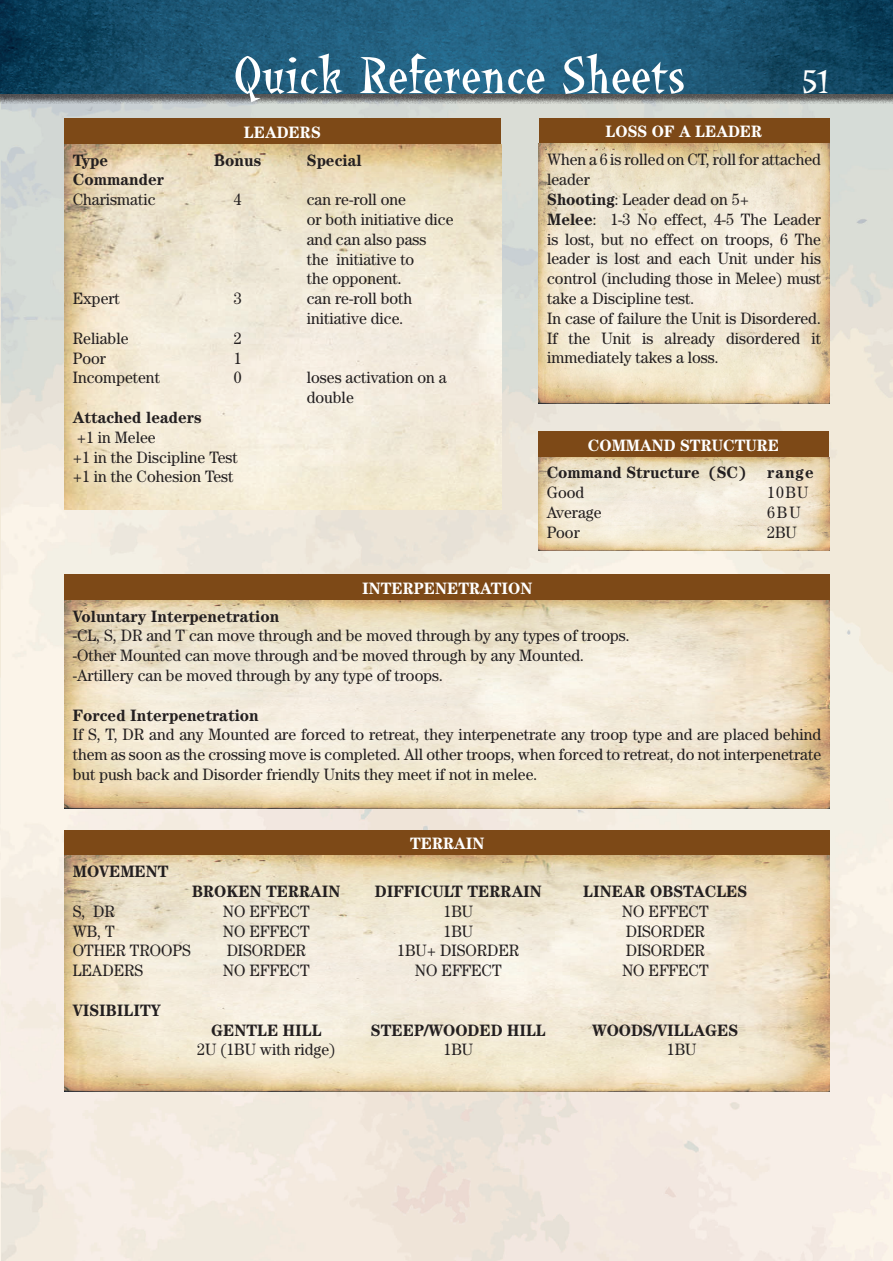
<style>
.page{position:relative;width:893px;height:1261px;background:#fff}
.page>*{position:absolute;margin:0;border:0;box-sizing:border-box;transform-origin:0 0}
.t1{font:54px "La Bamba Plain";color:#fff;scale:.95 1}
.t2{font:34.05px "La Bamba Plain";color:#fff}
.t3{font:16.5px/19.8px "Century LT";color:#231f20;scale:.95 1}
.t4{font:700 16.5px "Century LT";color:#231f20;scale:.95 1}
.t5{font:700 16.5px "Century LT";color:#fff;scale:.95 1}
.s1{font-weight:700}
</style>
<div class="page">
<img style="left:0;top:104px;width:893px;height:1157px">
<div style="left:0;top:0;width:893px;height:104px;background:#231f20;opacity:.75"></div>
<svg style="left:1px;top:0;width:892px;height:93px;background:#1b5574"></svg>
<div style="left:64px;top:119px;width:437px;height:58px;background:#7d4917"></div>
<img style="left:64px;top:144px;width:437px;height:366px">
<div style="left:64px;top:830px;width:766px;height:58px;background:#7d4917"></div>
<img style="left:64px;top:856px;width:766px;height:236px">
<div style="left:64px;top:575px;width:766px;height:58px;background:#7d4917"></div>
<img style="left:64px;top:600px;width:766px;height:209px">
<div style="left:538px;top:431px;width:291px;height:59px;background:#7d4917"></div>
<img style="left:538px;top:457px;width:291px;height:93px">
<div style="left:539px;top:118px;width:291px;height:58px;background:#7d4917"></div>
<img style="left:539px;top:144px;width:290px;height:259px">
<h1 class="t1" style="left:234px;top:43px;width:477px">Quick Reference Sheets</h1>
<h2 class="t2" style="left:802px;top:61px;width:29px">51</h2>
<p class="t5" style="left:244px;top:122px;width:82px">LEADERS</p>
<p class="t4" style="left:73px;top:150px;width:39px">Type</p>
<p class="t4" style="left:214px;top:150px;width:51px">Bonus</p>
<p class="t4" style="left:307px;top:150px;width:59px">Special</p>
<p class="t4" style="left:73px;top:170px;width:97px">Commander</p>
<p class="t3" style="left:73px;top:189px;width:89px">Charismatic</p>
<p class="t3" style="left:234px;top:189px;width:10px">4</p>
<p class="t3" style="left:307px;top:189px;width:156px">can re-roll one<br>or both initiative dice and can also pass<br>the initiative to<br>the opponent.</p>
<p class="t3" style="left:73px;top:288px;width:51px">Expert</p>
<p class="t3" style="left:234px;top:288px;width:10px">3</p>
<p class="t3" style="left:307px;top:288px;width:112px">can re-roll both initiative dice.</p>
<p class="t3" style="left:73px;top:328px;width:60px">Reliable</p>
<p class="t3" style="left:234px;top:328px;width:10px">2</p>
<p class="t3" style="left:73px;top:348px;width:36px">Poor</p>
<p class="t3" style="left:234px;top:348px;width:10px">1</p>
<p class="t3" style="left:73px;top:367px;width:93px">Incompetent</p>
<p class="t3" style="left:234px;top:367px;width:10px">0</p>
<p class="t3" style="left:307px;top:367px;width:149px">loses activation on a double</p>
<p class="t4" style="left:73px;top:407px;width:137px">Attached leaders</p>
<p class="t3" style="left:73px;top:427px;width:175px">+1 in Melee<br>+1 in the Discipline Test +1 in the Cohesion Test</p>
<p class="t5" style="left:606px;top:122px;width:23px">Loss</p>
<p class="t5" style="left:652px;top:122px;width:69px">of a Leader</p>
<p class="t3" style="left:547px;top:149px;width:290px">When a 6 is rolled on CT, roll for attached leader<br><span class="s1">Shooting</span>: Leader dead on 5+<br><span class="s1">Melee</span>: 1-3 No effect, 4-5 The Leader is lost, but no effect on troops, 6 The leader is lost and each Unit under his control (including those in Melee) must take a Discipline test.<br>In case of failure the Unit is Disordered.<br>If the Unit is already disordered it immediately takes a loss.</p>
<p class="t5" style="left:588px;top:435px;width:27px">Command</p>
<p class="t5" style="left:680px;top:435px;width:23px">Structure</p>
<p class="t4" style="left:547px;top:463px;width:211px">Command Structure (SC)</p>
<p class="t4" style="left:767px;top:463px;width:50px">range</p>
<p class="t3" style="left:547px;top:482px;width:41px">Good</p>
<p class="t3" style="left:767px;top:482px;width:45px">10BU</p>
<p class="t3" style="left:547px;top:502px;width:59px">Average</p>
<p class="t3" style="left:767px;top:502px;width:37px">6BU</p>
<p class="t3" style="left:547px;top:522px;width:36px">Poor</p>
<p class="t3" style="left:767px;top:522px;width:33px">2BU</p>
<p class="t5" style="left:362px;top:578px;width:181px">INTERPENETRATION</p>
<p class="t4" style="left:73px;top:606px;width:219px">Voluntary Interpenetration</p>
<p class="t3" style="left:73px;top:625px;width:588px">-CL, S, DR and T can move through and be moved through by any types of troops. -Other Mounted can move through and be moved through by any Mounted. -Artillery can be moved through by any type of troops.</p>
<p class="t4" style="left:73px;top:705px;width:197px">Forced Interpenetration</p>
<p class="t3" style="left:73px;top:724px;width:789px;text-align:justify">If S, T, DR and any Mounted are forced to retreat, they interpenetrate any troop type and are placed behind them as soon as the crossing move is completed. All other troops, when forced to retreat, do not interpenetrate but push back and Disorder friendly Units they meet if not in melee.</p>
<p class="t4" style="left:73px;top:862px;width:102px">MOVEMENT</p>
<p class="t5" style="left:410px;top:834px;width:80px">TERRAIN</p>
<p class="t4" style="left:192px;top:881px;width:157px">BROKEN TERRAIN</p>
<p class="t4" style="left:375px;top:881px;width:177px">DIFFICULT TERRAIN</p>
<p class="t4" style="left:583px;top:881px;width:174px">LINEAR OBSTACLES</p>
<p class="t3" style="left:73px;top:901px;width:46px">S, DR</p>
<p class="t3" style="left:223px;top:901px;width:93px">NO EFFECT</p>
<p class="t3" style="left:443px;top:901px;width:33px">1BU</p>
<p class="t3" style="left:622px;top:901px;width:93px">NO EFFECT</p>
<p class="t3" style="left:73px;top:921px;width:46px">WB, T</p>
<p class="t3" style="left:223px;top:921px;width:93px">NO EFFECT</p>
<p class="t3" style="left:443px;top:921px;width:33px">1BU</p>
<p class="t3" style="left:626px;top:921px;width:85px">DISORDER</p>
<p class="t3" style="left:73px;top:940px;width:126px">OTHER TROOPS</p>
<p class="t3" style="left:227px;top:940px;width:85px">DISORDER</p>
<p class="t3" style="left:397px;top:940px;width:130px">1BU+ DISORDER</p>
<p class="t3" style="left:626px;top:940px;width:85px">DISORDER</p>
<p class="t3" style="left:73px;top:960px;width:76px">LEADERS</p>
<p class="t3" style="left:223px;top:960px;width:93px">NO EFFECT</p>
<p class="t3" style="left:415px;top:960px;width:93px">NO EFFECT</p>
<p class="t3" style="left:622px;top:960px;width:93px">NO EFFECT</p>
<p class="t4" style="left:73px;top:1000px;width:94px">VISIBILITY</p>
<p class="t4" style="left:211px;top:1020px;width:118px">GENTLE HILL</p>
<p class="t4" style="left:371px;top:1020px;width:186px">STEEP/WOODED HILL</p>
<p class="t4" style="left:592px;top:1020px;width:156px">WOODS/VILLAGES</p>
<p class="t3" style="left:197px;top:1039px;width:147px">2U (1BU with ridge)</p>
<p class="t3" style="left:443px;top:1039px;width:33px">1BU</p>
<p class="t3" style="left:667px;top:1039px;width:33px">1BU</p>
</div>
